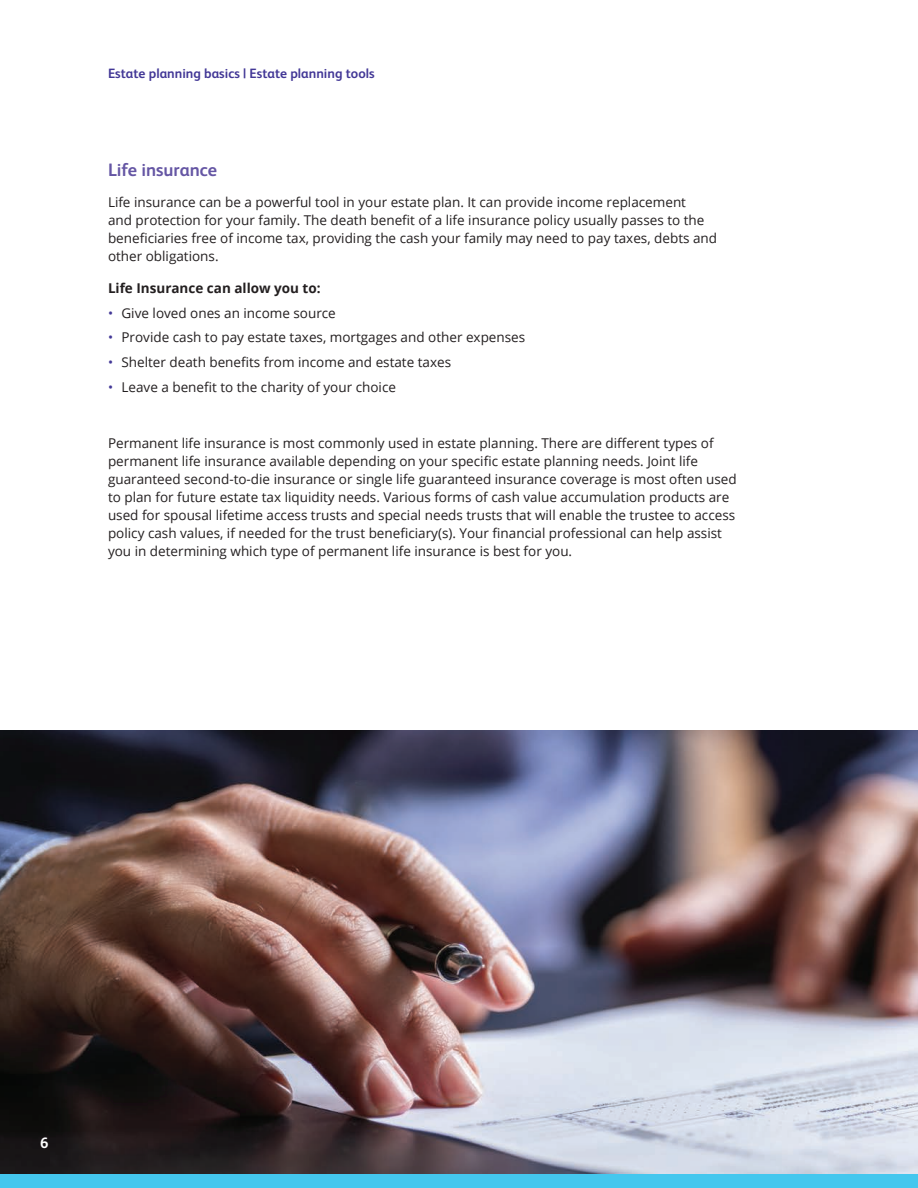
<style>
.page{position:relative;width:918px;height:1188px;background:#fff}
.page>*{position:absolute;margin:0;border:0;box-sizing:border-box;transform-origin:0 0}
.Section_Subhead{font:700 18px "FS Albert Pro";color:#6556a4}
.t1{font:700 15px "FS Albert Pro";color:#fff}
.Body_Copy{font:13.5px/18px "Open Sans";color:#231f20}
.t2{font:700 13.5px "FS Albert Pro";color:#423796}
.Body_Copy-2{font:700 13.5px "Open Sans";color:#231f20}
.s1{color:#423796}
</style>
<div class="page">
<img style="left:0;top:730px;width:918px;height:445px">
<div style="left:0;top:1175px;width:918px;height:13px;background:#44c7ee"></div>
<p class="t2" style="left:108px;top:64px;width:268px">Estate planning basics | Estate planning tools</p>
<p class="Section_Subhead" style="left:108px;top:157px;width:111px">Life insurance</p>
<p class="Body_Copy" style="left:108px;top:193px;width:611px">Life insurance can be a powerful tool in your estate plan. It can provide income replacement<br>and protection for your family. The death benefit of a life insurance policy usually passes to the beneficiaries free of income tax, providing the cash your family may need to pay taxes, debts and other obligations.</p>
<p class="Body_Copy-2" style="left:108px;top:278px;width:214px">Life Insurance can allow you to:</p>
<p class="Body_Copy" style="left:108px;top:303px;width:229px"><span class="s1">•</span> Give loved ones an income source</p>
<p class="Body_Copy" style="left:108px;top:328px;width:419px"><span class="s1">•</span> Provide cash to pay estate taxes, mortgages and other expenses</p>
<p class="Body_Copy" style="left:108px;top:353px;width:345px"><span class="s1">•</span> Shelter death benefits from income and estate taxes</p>
<p class="Body_Copy" style="left:108px;top:378px;width:290px"><span class="s1">•</span> Leave a benefit to the charity of your choice</p>
<p class="Body_Copy" style="left:108px;top:434px;width:630px">Permanent life insurance is most commonly used in estate planning. There are different types of permanent life insurance available depending on your specific estate planning needs. Joint life guaranteed second-to-die insurance or single life guaranteed insurance coverage is most often used to plan for future estate tax liquidity needs. Various forms of cash value accumulation products are used for spousal lifetime access trusts and special needs trusts that will enable the trustee to access policy cash values, if needed for the trust beneficiary(s). Your financial professional can help assist you in determining which type of permanent life insurance is best for you.</p>
<p class="t1" style="left:40px;top:1132px;width:10px">6</p>
</div>
